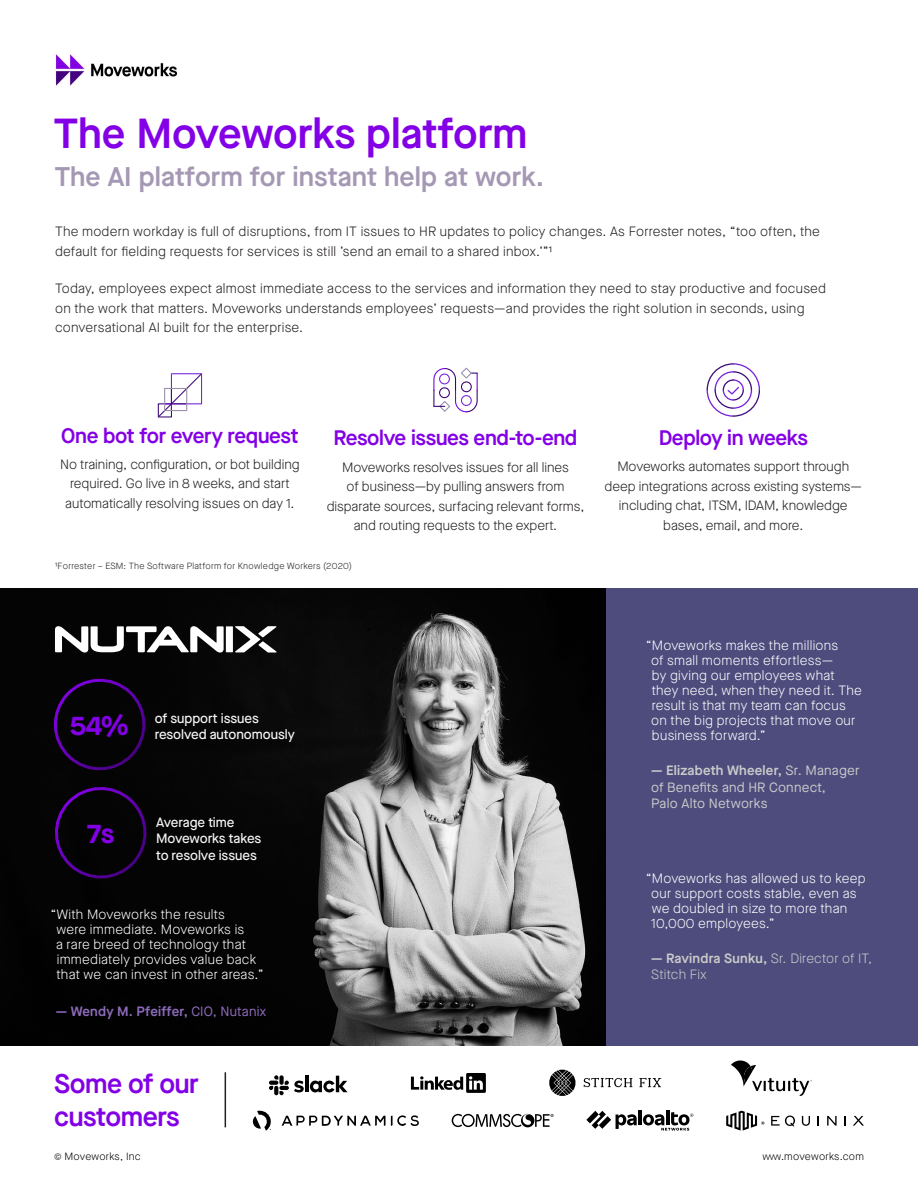
<style>
.page{position:relative;width:918px;height:1188px;background:#fff}
.page>*{position:absolute;margin:0;border:0;box-sizing:border-box;transform-origin:0 0}
.Header_0{font:600 42px "Maison Neue";letter-spacing:-.005em;color:#8300e6}
.Header_1{font:600 27px "Maison Neue";color:#a598b4}
.Header_1-2{font:600 27px/33px "Maison Neue";letter-spacing:-.02em;color:#8300e6}
.Numbers{font:700 27px "Maison Neue";color:#8300e6}
.Body{font:600 21px "Maison Neue";letter-spacing:-.02em;color:#8300e6}
.Body-2{font:300 13.5px/19.5px "Maison Neue";letter-spacing:.005em;color:#231f20;text-align:center}
.Quote_2{font:300 13.5px/15px "Maison Neue";letter-spacing:.015em;color:#fff}
.Body_Large{font:500 13.5px/16.5px "Maison Neue";letter-spacing:-.005em;color:#f5f5f5}
.Quote_Name_3{font:13.5px/16.5px "Maison Neue";letter-spacing:.015em;color:#cacaca}
.Quote_Name_3-2{font:300 13.5px/16.5px "Maison Neue";letter-spacing:.015em;color:#cacaca}
.Quote_Name_3-3{font:600 13.5px "Maison Neue";letter-spacing:.015em;color:#8e6bbd}
.t1{font:300 10.5px "Maison Neue";letter-spacing:.02em;color:#000}
.Body-3{font:300 9px "Maison Neue";letter-spacing:.03em;color:#231f20}
.s1{font-weight:400}
.s2{font-weight:600}
</style>
<div class="page">
<div style="left:605px;top:588px;width:313px;height:457px;background:#4d4c7d"></div>
<hr style="left:305px;top:1076px;width:3px;height:16px;background:#000">
<svg style="left:310px;top:1076px;width:38px;height:16px"></svg>
<svg style="left:269px;top:1075px;width:35px;height:20px"></svg>
<svg style="left:279px;top:1086px;width:10px;height:4px"></svg>
<hr style="left:638px;top:1111px;width:4px;height:14px;background:#000">
<svg style="left:586px;top:1111px;width:51px;height:18px"></svg>
<hr style="left:666px;top:1111px;width:3px;height:14px;background:#000">
<svg style="left:643px;top:1112px;width:50px;height:19px"></svg>
<svg style="left:411px;top:1073px;width:75px;height:20px"></svg>
<svg style="left:549px;top:1069px;width:27px;height:27px"></svg>
<svg style="left:639px;top:1078px;width:22px;height:9px"></svg>
<svg style="left:584px;top:1078px;width:48px;height:9px"></svg>
<svg style="left:253px;top:1111px;width:166px;height:20px"></svg>
<svg style="left:731px;top:1060px;width:81px;height:36px"></svg>
<svg style="left:452px;top:1114px;width:102px;height:13px"></svg>
<svg style="left:802px;top:1116px;width:8px;height:10px"></svg>
<svg style="left:827px;top:1116px;width:10px;height:10px"></svg>
<svg style="left:853px;top:1116px;width:11px;height:10px"></svg>
<svg style="left:771px;top:1116px;width:24px;height:10px"></svg>
<svg style="left:726px;top:1111px;width:39px;height:20px"></svg>
<img style="left:69px;top:588px;width:536px;height:457px">
<div style="left:0;top:588px;width:69px;height:457px;background:#040404"></div>
<svg style="left:46px;top:671px;width:107px;height:103px;background:#0b0311"></svg>
<svg style="left:47px;top:780px;width:107px;height:102px;background:#0b0311"></svg>
<svg style="left:55px;top:626px;width:169px;height:27px"></svg>
<div style="left:226px;top:626px;width:7px;height:26px;background:#fff"></div>
<svg style="left:235px;top:626px;width:42px;height:27px"></svg>
<hr style="left:225px;top:1072px;width:1px;height:55px;background:#231f20">
<img style="left:55px;top:53px;width:122px;height:33px">
<svg style="left:157px;top:373px;width:46px;height:45px"></svg>
<div style="left:164px;top:388px;width:23px;height:23px;border:1px solid #9b8dab"></div>
<svg style="left:706px;top:363px;width:54px;height:54px"></svg>
<svg style="left:433px;top:367px;width:45px;height:46px"></svg>
<p class="Header_0" style="left:54px;top:105px;width:475px">The Moveworks platform</p>
<p class="Header_1" style="left:54px;top:158px;width:491px">The AI platform for instant help at work.</p>
<p class="Body-2" style="left:55px;top:222px;width:766px;text-align:left">The modern workday is full of disruptions, from IT issues to HR updates to policy changes. As Forrester notes, “too often, the default for fielding requests for services is still ’send an email to a shared inbox.’”1</p>
<p class="Body-2" style="left:55px;top:279px;width:773px;text-align:left">Today, employees expect almost immediate access to the services and information they need to stay productive and focused on the work that matters. Moveworks understands employees’ requests—and provides the right solution in seconds, using conversational AI built for the enterprise.</p>
<p class="Body" style="left:61px;top:421px;width:238px">One bot for every request</p>
<p class="Body-2" style="left:60px;top:454px;width:241px">No training, configuration, or bot building required. Go live in 8 weeks, and start automatically resolving issues on day 1.</p>
<p class="Body" style="left:334px;top:423px;width:245px">Resolve issues end-to-end</p>
<p class="Body-2" style="left:327px;top:457px;width:259px">Moveworks resolves issues for all lines<br>of business—by pulling answers from disparate sources, surfacing relevant forms, and routing requests to the expert.</p>
<p class="Body-3" style="left:55px;top:560px;width:298px">1Forrester – ESM: The Software Platform for Knowledge Workers (2020)</p>
<p class="Body" style="left:659px;top:423px;width:151px">Deploy in weeks</p>
<p class="Body-2" style="left:605px;top:457px;width:259px">Moveworks automates support through deep integrations across existing systems— including chat, ITSM, IDAM, knowledge bases, email, and more.</p>
<p class="Numbers" style="left:70px;top:706px;width:61px">54%</p>
<p class="Body_Large" style="left:155px;top:710px;width:142px">of support issues resolved autonomously</p>
<p class="Numbers" style="left:87px;top:814px;width:28px">7s</p>
<p class="Body_Large" style="left:156px;top:814px;width:107px">Average time<br>Moveworks takes to resolve issues</p>
<p class="Quote_2" style="left:56px;top:907px;width:209px;text-indent:-5px">“With Moveworks the results<br>were immediate. Moveworks is<br>a rare breed of technology that immediately provides value back that we can invest in other areas.”</p>
<p class="Quote_Name_3-3" style="left:56px;top:1002px;width:212px">— Wendy M. Pfeiffer, <span class="s1">CIO, Nutanix</span></p>
<p class="Header_1-2" style="left:54px;top:1066px;width:146px">Some of our customers</p>
<p class="Quote_2" style="left:651px;top:637px;width:212px;text-indent:-5px">“Moveworks makes the millions<br>of small moments effortless—<br>by giving our employees what they need, when they need it. The result is that my team can focus on the big projects that move our business forward.”</p>
<p class="Quote_Name_3" style="left:651px;top:762px;width:210px"><span class="s2">— Elizabeth Wheeler,</span> Sr. Manager of Benefits and HR Connect,<br>Palo Alto Networks</p>
<p class="Quote_2" style="left:651px;top:871px;width:216px;text-indent:-5px">“Moveworks has allowed us to keep our support costs stable, even as we doubled in size to more than<br>10,000 employees.”</p>
<p class="Quote_Name_3-2" style="left:651px;top:950px;width:222px"><span class="s2">— Ravindra Sunku,</span> Sr. Director of IT,<br>Stitch Fix</p>
<p class="t1" style="left:54px;top:1149px;width:88px">© Moveworks, Inc</p>
<p class="t1" style="left:763px;top:1149px;width:103px">www.moveworks.com</p>
</div>
